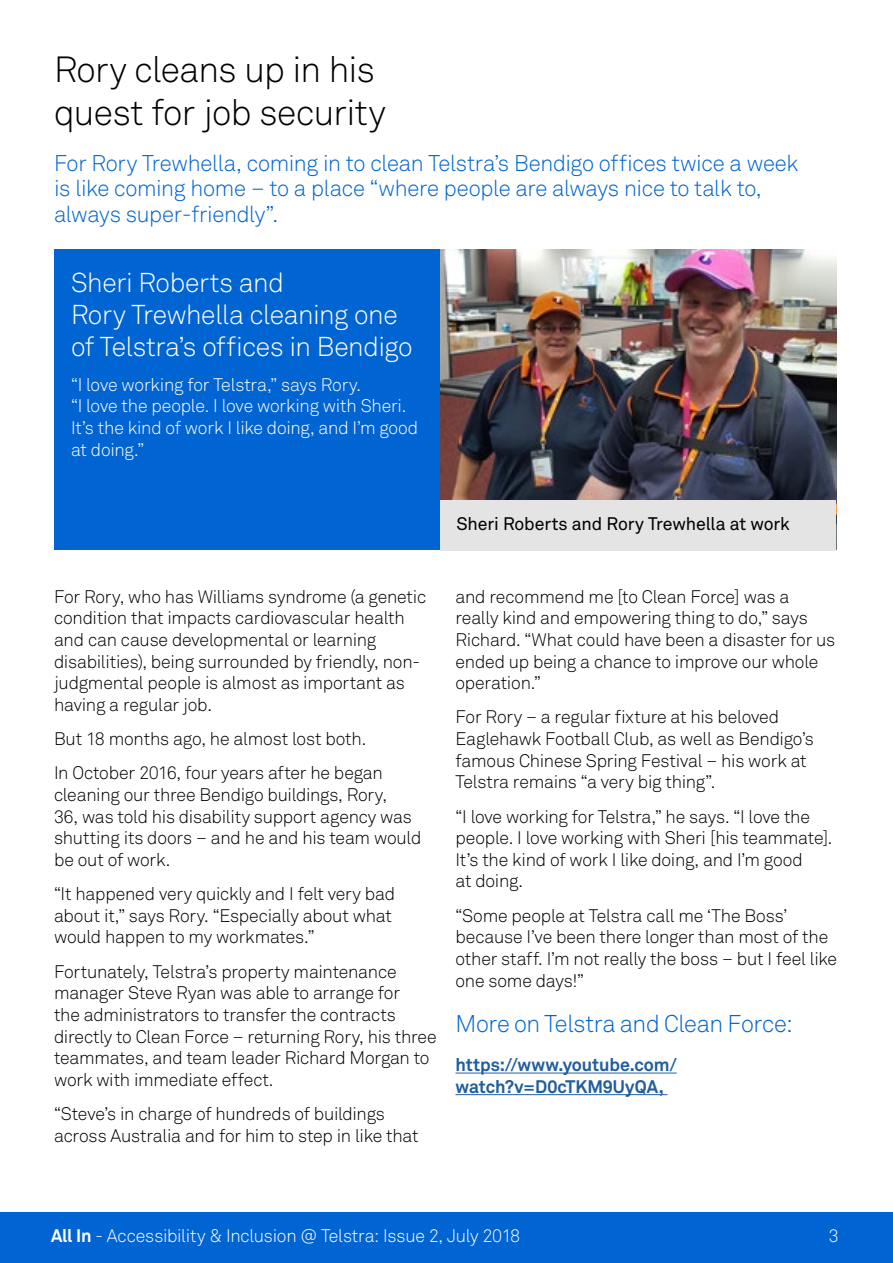
<style>
.page{position:relative;width:893px;height:1263px;background:#fff}
.page>*{position:absolute;margin:0;border:0;box-sizing:border-box;transform-origin:0 0}
.t1{font:300 36px/43.2px "Telstra Akkurat";letter-spacing:-.015em;color:#000}
.t2{font:300 27px/32.4px "Telstra Akkurat";letter-spacing:-.015em;color:#fff}
.t3{font:300 24px "Telstra Akkurat";letter-spacing:-.01em;color:#0064d2}
.t4{font:300 22.5px/25.5px "Telstra Akkurat";letter-spacing:-.015em;color:#0064d2}
.t5{font:300 18px/21.6px "Telstra Akkurat";letter-spacing:-.01em;color:#000}
.t6{font:300 18px/21.6px "Telstra Akkurat";letter-spacing:-.01em;color:#fff}
.t7{font:700 18px/21.6px "Telstra Akkurat";color:#215e9e}
.t8{font:18px "Telstra Akkurat";letter-spacing:-.005em;color:#000}
.s1{font-weight:700}
</style>
<div class="page">
<div style="left:0;top:1212px;width:893px;height:51px;background:#0064d2"></div>
<hr style="left:455px;top:1073px;width:222px;height:1px;background:#215e9e">
<hr style="left:455px;top:1094px;width:212px;height:1px;background:#215e9e">
<div style="left:54px;top:249px;width:386px;height:301px;background:#0064d2"></div>
<img style="left:440px;top:249px;width:396px;height:251px">
<div style="left:440px;top:500px;width:396px;height:50px;background:#e4e4e4"></div>
<h1 class="t1" style="left:54px;top:48px;width:333px">Rory cleans up in his quest for job security</h1>
<p class="t4" style="left:54px;top:150px;width:746px">For Rory Trewhella, coming in to clean Telstra’s Bendigo offices twice a week is like coming home – to a place “where people are always nice to talk to, always super-friendly”.</p>
<h2 class="t2" style="left:71px;top:266px;width:343px">Sheri Roberts and<br>Rory Trewhella cleaning one of Telstra’s offices in Bendigo</h2>
<p class="t6" style="left:71px;top:374px;width:349px">“I love working for Telstra,” says Rory.<br>“I love the people. I love working with Sheri.<br>It’s the kind of work I like doing, and I’m good at doing.”</p>
<p class="t8" style="left:456px;top:513px;width:335px">Sheri Roberts and Rory Trewhella at work</p>
<p class="t5" style="left:54px;top:586px;width:374px">For Rory, who has Williams syndrome (a genetic condition that impacts cardiovascular health and can cause developmental or learning disabilities), being surrounded by friendly, non&shy;judgmental people is almost as important as having a regular job.</p>
<p class="t5" style="left:54px;top:722px;width:330px;line-height:34.3px">But 18 months ago, he almost lost both.<br>In October 2016, four years after he began</p>
<p class="t5" style="left:54px;top:784px;width:369px">cleaning our three Bendigo buildings, Rory,<br>36, was told his disability support agency was shutting its doors – and he and his team would be out of work.</p>
<p class="t5" style="left:54px;top:883px;width:343px">“It happened very quickly and I felt very bad about it,” says Rory. “Especially about what would happen to my workmates.”</p>
<p class="t5" style="left:54px;top:961px;width:384px">Fortunately, Telstra’s property maintenance manager Steve Ryan was able to arrange for<br>the administrators to transfer the contracts directly to Clean Force – returning Rory, his three teammates, and team leader Richard Morgan to work with immediate effect.</p>
<p class="t5" style="left:54px;top:1103px;width:366px">“Steve’s in charge of hundreds of buildings across Australia and for him to step in like that</p>
<p class="t5" style="left:455px;top:586px;width:381px">and recommend me [to Clean Force] was a really kind and empowering thing to do,” says Richard. “What could have been a disaster for us ended up being a chance to improve our whole operation.”</p>
<p class="t5" style="left:455px;top:706px;width:360px">For Rory – a regular fixture at his beloved Eaglehawk Football Club, as well as Bendigo’s famous Chinese Spring Festival – his work at Telstra remains “a very big thing”.</p>
<p class="t5" style="left:455px;top:805px;width:378px">“I love working for Telstra,” he says. “I love the people. I love working with Sheri [his teammate].<br>It’s the kind of work I like doing, and I’m good<br>at doing.</p>
<p class="t5" style="left:455px;top:905px;width:383px">“Some people at Telstra call me ‘The Boss’ because I’ve been there longer than most of the other staff. I’m not really the boss – but I feel like one some days!”</p>
<h3 class="t3" style="left:455px;top:1010px;width:339px">More on Telstra and Clean Force:</h3>
<p class="t7" style="left:455px;top:1054px;width:223px">https://www.youtube.com/ watch?v=D0cTKM9UyQA,</p>
<p class="t6" style="left:51px;top:1225px;width:471px"><span class="s1">All In</span> - Accessibility &amp; Inclusion @ Telstra: Issue 2, July 2018</p>
<p class="t6" style="left:829px;top:1225px;width:12px">3</p>
</div>
